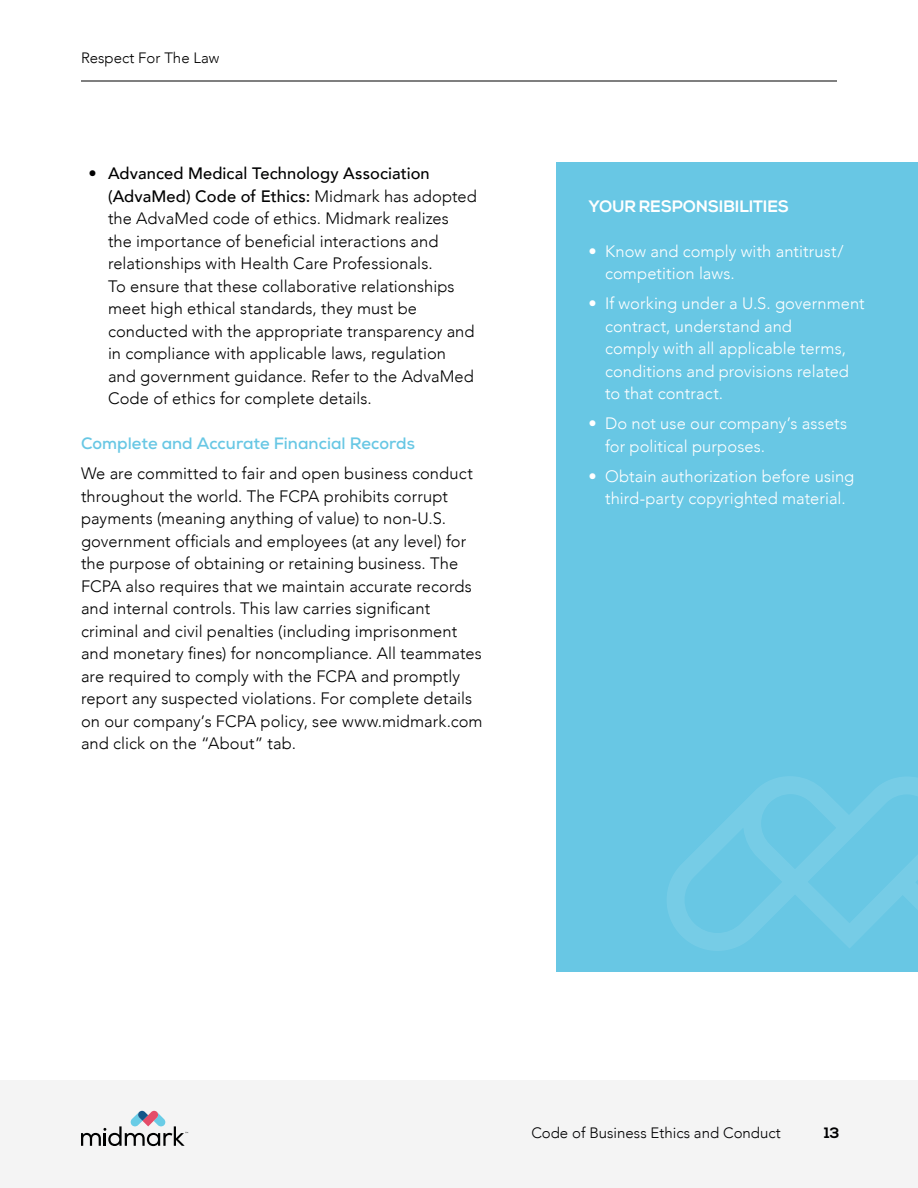
<style>
.page{position:relative;width:918px;height:1188px;background:#fff}
.page>*{position:absolute;margin:0;border:0;box-sizing:border-box;transform-origin:0 0}
.t1{font:300 16.5px/22.5px "Avenir";letter-spacing:.005em;color:#000001}
.t2{font:300 16.5px/22.5px "Avenir";letter-spacing:.005em;color:#fff}
.t3{font:700 16.5px "Nexa";color:#68c7e4}
.t4{font:700 16.5px "Nexa";letter-spacing:.005em;color:#fff}
.t5{font:300 15px "Avenir";color:#000001}
.t6{font:700 15px "Nexa";color:#000001}
.s1{font-weight:500}
</style>
<div class="page">
<div style="left:0;top:1080px;width:918px;height:108px;background:#f4f4f4"></div>
<svg style="left:81px;top:1110px;width:107px;height:36px"></svg>
<div style="left:556px;top:163px;width:362px;height:809px;background:#68c7e4"></div>
<hr style="left:81px;top:81px;width:756px;height:1px;background:#000001">
<svg style="left:667px;top:776px;width:251px;height:175px"></svg>
<p class="t5" style="left:81px;top:48px;width:140px">Respect For The Law</p>
<p class="t1" style="left:108px;top:162px;width:370px;text-indent:-20px"><span class="s1">• Advanced Medical Technology Association (AdvaMed) Code of Ethics:</span> Midmark has adopted the AdvaMed code of ethics. Midmark realizes the importance of beneficial interactions and relationships with Health Care Professionals.<br>To ensure that these collaborative relationships meet high ethical standards, they must be conducted with the appropriate transparency and in compliance with applicable laws, regulation and government guidance. Refer to the AdvaMed Code of ethics for complete details.</p>
<p class="t3" style="left:81px;top:433px;width:335px">Complete and Accurate Financial Records</p>
<p class="t1" style="left:81px;top:462px;width:403px">We are committed to fair and open business conduct throughout the world. The FCPA prohibits corrupt payments (meaning anything of value) to non-U.S. government officials and employees (at any level) for the purpose of obtaining or retaining business. The FCPA also requires that we maintain accurate records and internal controls. This law carries significant criminal and civil penalties (including imprisonment and monetary fines) for noncompliance. All teammates are required to comply with the FCPA and promptly report any suspected violations. For complete details on our company’s FCPA policy, see www.midmark.com and click on the “About” tab.</p>
<p class="t4" style="left:589px;top:197px;width:202px">YOUR RESPONSIBILITIES</p>
<p class="t2" style="left:605px;top:240px;width:240px;text-indent:-16px">• Know and comply with antitrust/ competition laws.</p>
<p class="t2" style="left:605px;top:292px;width:261px;text-indent:-16px">• If working under a U.S. government contract, understand and<br>comply with all applicable terms, conditions and provisions related to that contract.</p>
<p class="t2" style="left:605px;top:413px;width:244px;text-indent:-16px">• Do not use our company’s assets for political purposes.</p>
<p class="t2" style="left:589px;top:465px;width:267px;text-align:center">• Obtain authorization before using third-party copyrighted material.</p>
<p class="t5" style="left:531px;top:1124px;width:251px">Code of Business Ethics and Conduct</p>
<p class="t6" style="left:824px;top:1124px;width:17px">13</p>
</div>
